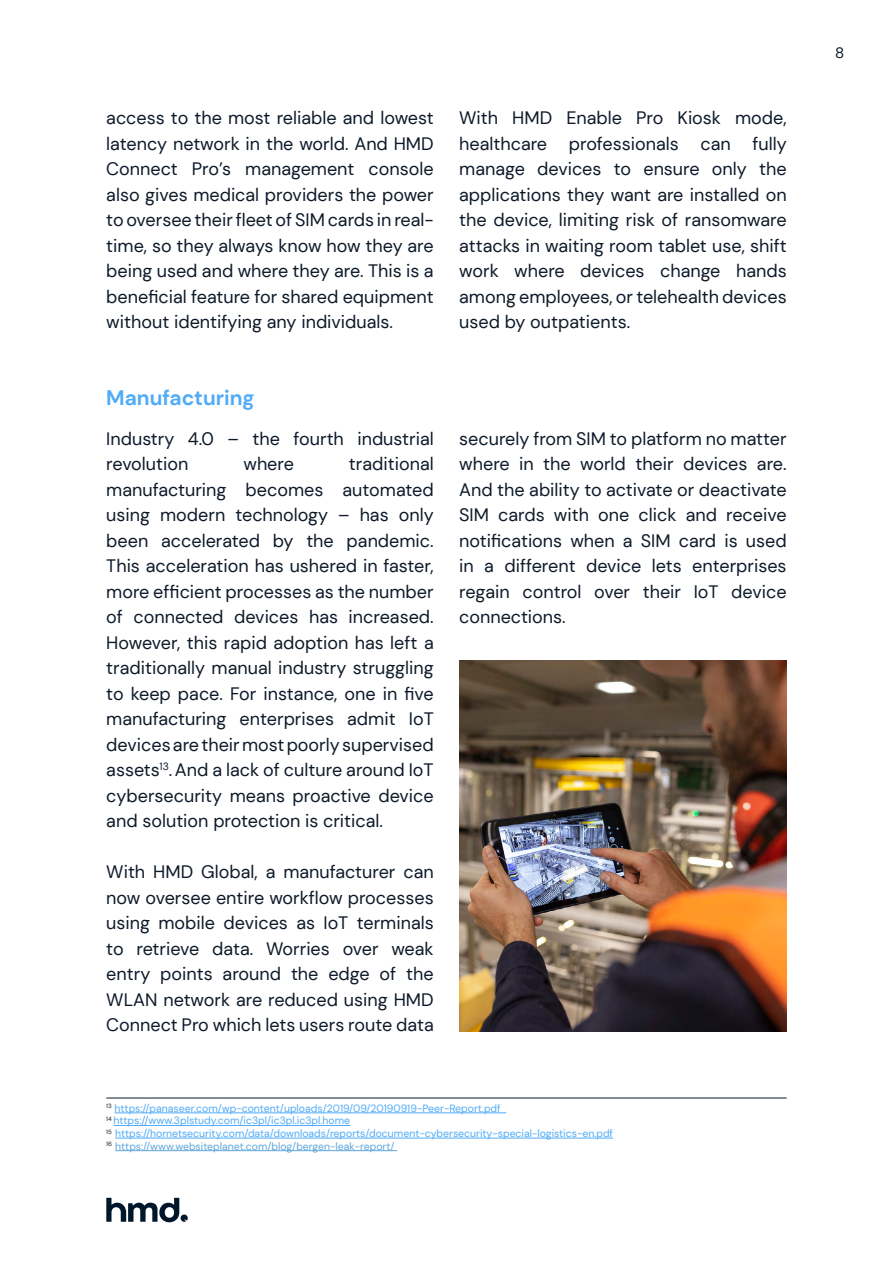
<style>
.page{position:relative;width:893px;height:1263px;background:#fff}
.page>*{position:absolute;margin:0;border:0;box-sizing:border-box;transform-origin:0 0}
.t1{font:700 21px "DM Sans";color:#4fabf7}
.t2{font:18px/25.5px "DM Sans";color:#0e1a2a;text-align:justify}
.t3{font:15px "DM Sans";color:#0a1b29}
.t4{font:10.5px/12.6px "DM Sans";color:#4fabf7}
.s1{color:#5fa6db}
</style>
<div class="page">
<img style="left:459px;top:660px;width:328px;height:372px">
<hr style="left:115px;top:1112px;width:391px;height:1px;background:#4fabf7">
<hr style="left:113px;top:1125px;width:237px;height:1px;background:#4fabf7">
<hr style="left:115px;top:1138px;width:498px;height:1px;background:#4fabf7">
<hr style="left:115px;top:1150px;width:282px;height:1px;background:#5fa6db">
<hr style="left:106px;top:1098px;width:681px;height:1px;background:#0a1b29">
<svg style="left:106px;top:1198px;width:82px;height:24px"></svg>
<p class="t2" style="left:106px;top:105px;width:329px">access to the most reliable and lowest latency network in the world. And HMD Connect Pro’s management console also gives medical providers the power to oversee their fleet of SIM cards in real&shy;time, so they always know how they are being used and where they are. This is a beneficial feature for shared equipment without identifying any individuals.</p>
<p class="t2" style="left:459px;top:105px;width:329px">With HMD Enable Pro Kiosk mode, healthcare professionals can fully manage devices to ensure only the applications they want are installed on the device, limiting risk of ransomware attacks in waiting room tablet use, shift work where devices change hands among employees, or telehealth devices used by outpatients.</p>
<p class="t1" style="left:106px;top:385px;width:150px">Manufacturing</p>
<p class="t2" style="left:106px;top:426px;width:329px">Industry 4.0 – the fourth industrial revolution</p>
<p class="t2" style="left:106px;top:451px;width:329px;text-indent:243px">traditional manufacturing becomes automated using modern technology – has only been accelerated by the pandemic.<br>This acceleration has ushered in faster, more efficient processes as the number of connected devices has increased.<br>However, this rapid adoption has left a traditionally manual industry struggling to keep pace. For instance, one in five manufacturing enterprises admit IoT devices are their most poorly supervised assets<sup>13</sup>.And a lack of culture around IoT cybersecurity means proactive device and solution protection is critical.</p>
<p class="t2" style="left:106px;top:859px;width:329px">With HMD Global, a manufacturer can now oversee entire workflow processes using mobile devices as IoT terminals to retrieve data. Worries over weak entry points around the edge of the WLAN network are reduced using HMD Connect Pro which lets users route data</p>
<p class="t2" style="left:243px;top:451px;width:52px">where</p>
<p class="t2" style="left:459px;top:426px;width:329px">securely from SIM to platform no matter where in the world their devices are.<br>And the ability to activate or deactivate SIM cards with one click and receive notifications when a SIM card is used in a different device lets enterprises regain control over their IoT device connections.</p>
<p class="t4" style="left:106px;top:1102px;width:508px"><sup>13</sup> https://panaseer.com/wp-content/uploads/2019/09/20190919-Peer-Report.pdf<br><sup>14</sup> https://www.3plstudy.com/ic3pl/ic3pl.ic3pl.home<br><sup>15</sup> https://hornetsecurity.com/data/downloads/reports/document-cybersecurity-special-logistics-en.pdf <sup>16</sup> <span class="s1">https://www.websiteplanet.com/blog/bergen-leak-report/</span></p>
<p class="t3" style="left:835px;top:44px;width:11px">8</p>
</div>
